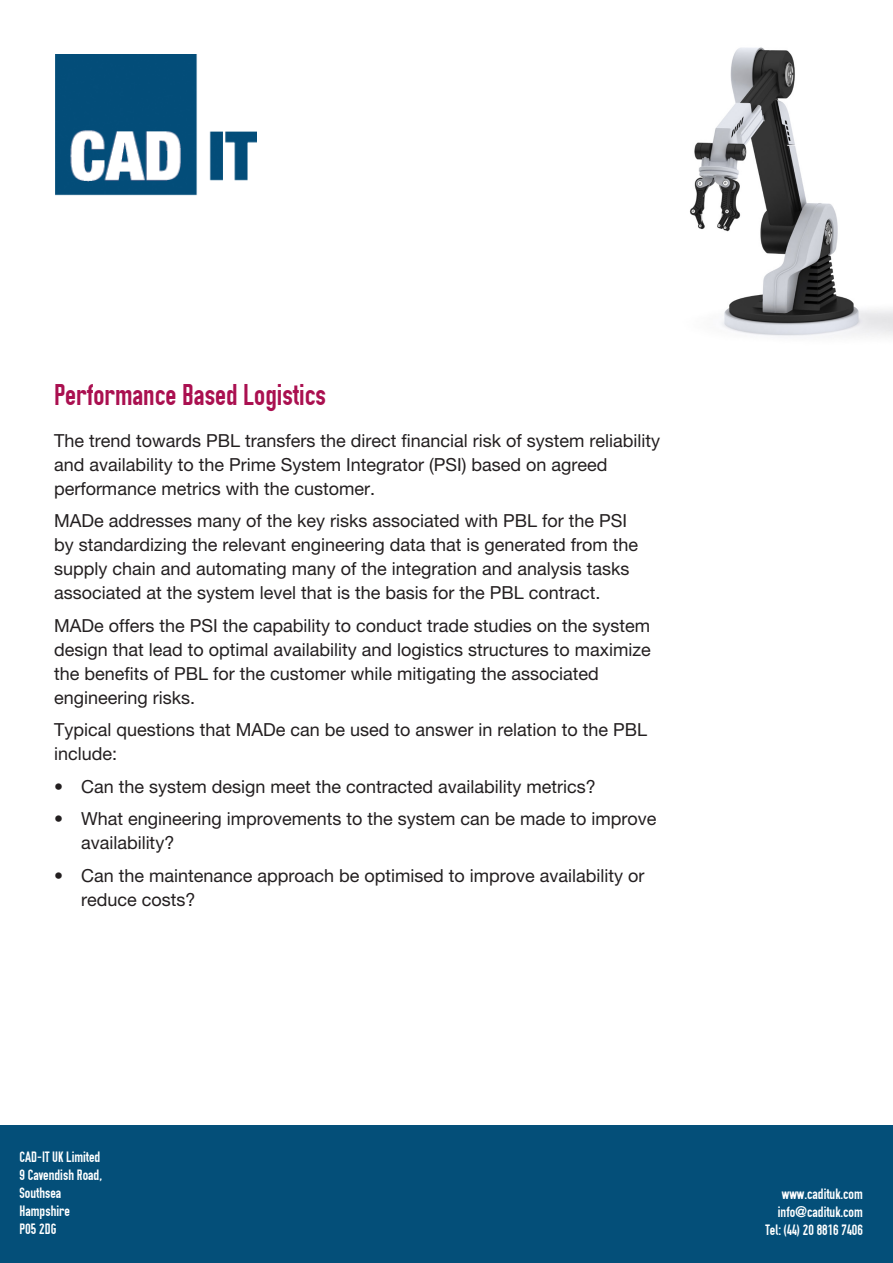
<style>
.page{position:relative;width:893px;height:1263px;background:#fff}
.page>*{position:absolute;margin:0;border:0;box-sizing:border-box;transform-origin:0 0}
.t1{font:30px "OSP DIN";color:#aa1050}
.t2{font:18px/24px "Helvetica Neue LT Pro";color:#231f20}
.t3{font:15px/18px "OSP DIN";color:#fff}
.s1{font-family:"Helvetica Neue LT Pro";font-weight:700}
</style>
<div class="page">
<div style="left:0;top:1125px;width:893px;height:138px;background:#044f79"></div>
<img style="left:55px;top:54px;width:201px;height:142px">
<img style="left:690px;top:47px;width:203px;height:289px">
<h1 class="t1" style="left:54px;top:379px;width:274px">Performance Based Logistics</h1>
<p class="t2" style="left:54px;top:428px;width:608px">The trend towards PBL transfers the direct financial risk of system reliability and availability to the Prime System Integrator (PSI) based on agreed performance metrics with the customer.</p>
<p class="t2" style="left:54px;top:508px;width:586px">MADe addresses many of the key risks associated with PBL for the PSI by standardizing the relevant engineering data that is generated from the supply chain and automating many of the integration and analysis tasks associated at the system level that is the basis for the PBL contract.</p>
<p class="t2" style="left:54px;top:613px;width:598px">MADe offers the PSI the capability to conduct trade studies on the system design that lead to optimal availability and logistics structures to maximize the benefits of PBL for the customer while mitigating the associated engineering risks.</p>
<p class="t2" style="left:54px;top:717px;width:595px">Typical questions that MADe can be used to answer in relation to the PBL include:</p>
<p class="t2" style="left:54px;top:774px;width:543px">• Can the system design meet the contracted availability metrics?</p>
<p class="t2" style="left:81px;top:806px;width:577px;text-indent:-27px">• What engineering improvements to the system can be made to improve availability?</p>
<p class="t2" style="left:81px;top:863px;width:565px;text-indent:-27px">• Can the maintenance approach be optimised to improve availability or reduce costs?</p>
<p class="t3" style="left:20px;top:1148px;width:84px">CAD-IT UK Limited<br>9 Cavendish Road,<br>Southsea<br>Hampshire<br>PO5 2DG</p>
<p class="t3" style="left:765px;top:1185px;width:99px;text-align:right">www.cadituk.com info<span class="s1">@</span>cadituk.com<br>Tel: (44) 20 8816 7406</p>
</div>
